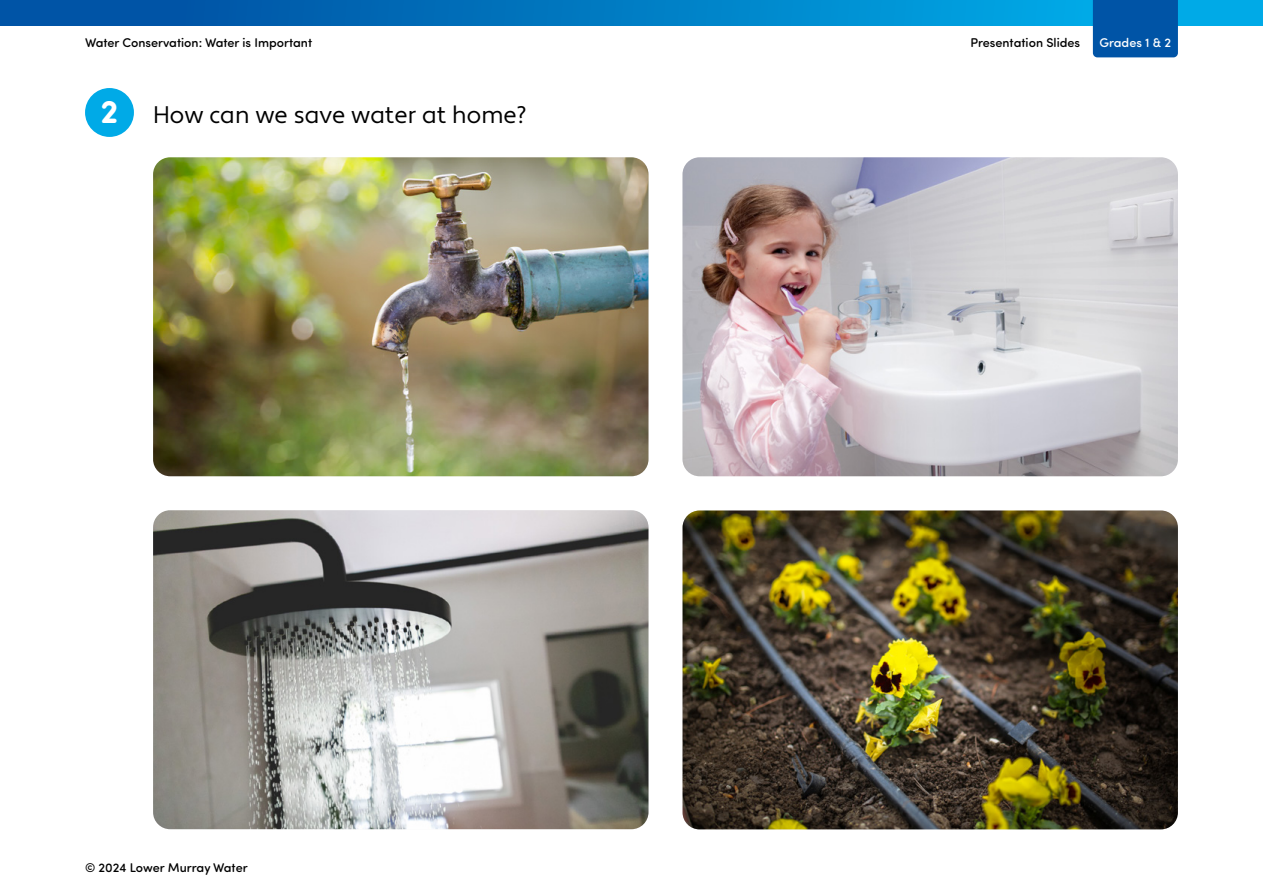
<style>
.page{position:relative;width:1263px;height:893px;background:#fff}
.page>*{position:absolute;margin:0;border:0;box-sizing:border-box;transform-origin:0 0}
.t1{font:24px "Apertura";color:#000}
.t2{font:500 12.75px "Sofia Pro Soft";color:#000}
.t3{font:500 12.75px "Sofia Pro Soft";color:#fff}
.s1{font-family:"Sofia Pro Soft";font-weight:700;font-size:33px;color:#fff}
</style>
<div class="page">
<div style="left:0;top:0;width:1263px;height:26px;background:linear-gradient(to right,#00499d,#00b3ed)"></div>
<div style="left:85px;top:88px;width:49px;height:49px;background:#00aae7;border-radius:50%"></div>
<img style="left:153px;top:157px;width:495px;height:319px">
<img style="left:682px;top:157px;width:496px;height:319px">
<img style="left:682px;top:510px;width:496px;height:319px">
<img style="left:153px;top:510px;width:495px;height:319px">
<div style="left:1093px;top:0;width:85px;height:57px;background:#0054a6"></div>
<p class="t2" style="left:85px;top:33px;width:229px">Water Conservation: Water is Important</p>
<p class="t2" style="left:970px;top:33px;width:111px">Presentation Slides</p>
<p class="t3" style="left:1099px;top:33px;width:73px">Grades 1 &amp; 2</p>
<h1 class="t1" style="left:100px;top:100px;width:428px"><span class="s1">2</span> How can we save water at home?</h1>
<p class="t2" style="left:85px;top:858px;width:164px">© 2024 Lower Murray Water</p>
</div>
